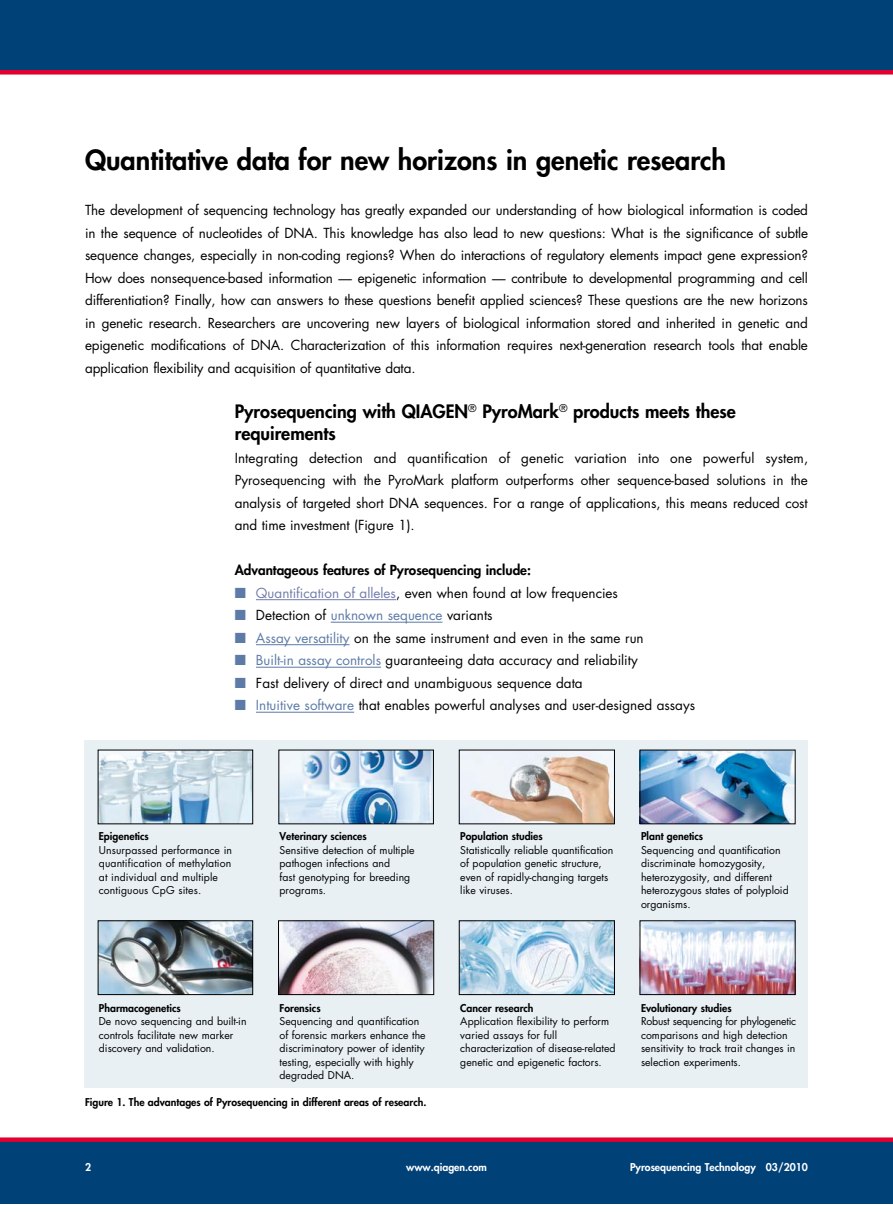
<style>
.page{position:relative;width:893px;height:1212px;background:#fff}
.page>*{position:absolute;margin:0;border:0;box-sizing:border-box;transform-origin:0 0}
.A4_Heading_1{font:800 27px "Futura";color:#000}
.t1{font:800 18px "Futura";color:#000}
.A4_Heading_1-2{font:13.5px/22.5px "Futura";letter-spacing:-.01em;color:#000;text-align:justify}
.A4_Copy_Bullet{font:13.5px "Futura";color:#000}
.A4_Copy{font:13.5px/22.5px "Futura";letter-spacing:-.005em;color:#000;text-align:justify}
.A4_Copy-2{font:800 13.5px "Futura";color:#000}
.A4_Figure_Footnote{font:10.5px/13.5px "Futura";color:#000}
.A4_Figure_Footnote-2{font:800 10.5px "Futura";color:#000}
.A4_Running_Title_Pag{font:800 10.5px "Futura";color:#fff}
.s1{color:#5d7ba6}
.s2{color:#727dac}
.s3{font-weight:800}
</style>
<div class="page">
<div style="left:85px;top:740px;width:723px;height:348px;background:#e8f0f4"></div>
<div style="left:0;top:0;width:893px;height:72px;background:#004178"></div>
<div style="left:0;top:70px;width:893px;height:5px;background:#e20030"></div>
<div style="left:0;top:1140px;width:893px;height:63px;background:#004178"></div>
<div style="left:0;top:1137px;width:893px;height:5px;background:#e20030"></div>
<hr style="left:256px;top:599px;width:140px;height:1px;background:#727dac">
<hr style="left:331px;top:622px;width:111px;height:1px;background:#5d7ba6">
<hr style="left:256px;top:644px;width:94px;height:1px;background:#5d7ba6">
<hr style="left:256px;top:667px;width:125px;height:1px;background:#5d7ba6">
<hr style="left:256px;top:712px;width:98px;height:1px;background:#5d7ba6">
<img style="left:280px;top:922px;width:152px;height:71px">
<div style="left:278px;top:920px;width:156px;height:75px;border:1px solid #000"></div>
<img style="left:100px;top:752px;width:151px;height:70px">
<img style="left:461px;top:922px;width:152px;height:71px">
<div style="left:459px;top:920px;width:156px;height:75px;border:1px solid #000"></div>
<img style="left:642px;top:922px;width:151px;height:71px">
<div style="left:640px;top:920px;width:155px;height:75px;border:1px solid #000"></div>
<img style="left:100px;top:922px;width:151px;height:71px">
<div style="left:98px;top:920px;width:155px;height:75px;border:1px solid #000"></div>
<img style="left:642px;top:752px;width:151px;height:70px">
<img style="left:469px;top:752px;width:144px;height:70px">
<img style="left:281px;top:752px;width:151px;height:70px">
<p class="A4_Heading_1" style="left:85px;top:142px;width:643px">Quantitative data for new horizons in genetic research</p>
<p class="A4_Heading_1-2" style="left:85px;top:199px;width:724px">The development of sequencing technology has greatly expanded our understanding of how biological information is coded in the sequence of nucleotides of DNA. This knowledge has also lead to new questions: What is the significance of subtle sequence changes, especially in non-coding regions? When do interactions of regulatory elements impact gene expression?<br>How does nonsequence-based information — epigenetic information — contribute to developmental programming and cell differentiation? Finally, how can answers to these questions benefit applied sciences? These questions are the new horizons in genetic research. Researchers are uncovering new layers of biological information stored and inherited in genetic and epigenetic modifications of DNA. Characterization of this information requires next-generation research tools that enable application flexibility and acquisition of quantitative data.</p>
<p class="t1" style="left:235px;top:399px;width:503px">Pyrosequencing with QIAGEN<sup>®</sup> PyroMark<sup>®</sup> products meets these</p>
<p class="t1" style="left:235px;top:421px;width:103px">requirements</p>
<p class="A4_Copy" style="left:235px;top:446px;width:575px">Integrating detection and quantification of genetic variation into one powerful system, Pyrosequencing with the PyroMark platform outperforms other sequence-based solutions in the analysis of targeted short DNA sequences. For a range of applications, this means reduced cost and time investment (Figure 1).</p>
<p class="A4_Copy-2" style="left:235px;top:561px;width:298px">Advantageous features of Pyrosequencing include:</p>
<p class="A4_Copy_Bullet" style="left:235px;top:583px;width:385px"><span class="s1">■</span> <span class="s2">Quantification of alleles</span>, even when found at low frequencies</p>
<p class="A4_Copy_Bullet" style="left:235px;top:606px;width:259px"><span class="s1">■</span> Detection of <span class="s1">unknown sequence</span> variants</p>
<p class="A4_Copy_Bullet" style="left:235px;top:628px;width:410px"><span class="s1">■ Assay versatility</span> on the same instrument and even in the same run</p>
<p class="A4_Copy_Bullet" style="left:235px;top:651px;width:405px"><span class="s1">■ Built-in assay controls</span> guaranteeing data accuracy and reliability</p>
<p class="A4_Copy_Bullet" style="left:235px;top:673px;width:350px"><span class="s1">■</span> Fast delivery of direct and unambiguous sequence data</p>
<p class="A4_Copy_Bullet" style="left:235px;top:696px;width:462px"><span class="s1">■ Intuitive software</span> that enables powerful analyses and user-designed assays</p>
<p class="A4_Figure_Footnote" style="left:99px;top:829px;width:135px"><span class="s3">Epigenetics<br></span>Unsurpassed performance in quantification of methylation at individual and multiple contiguous CpG sites.</p>
<p class="A4_Figure_Footnote" style="left:280px;top:829px;width:137px"><span class="s3">Veterinary sciences<br></span>Sensitive detection of multiple pathogen infections and<br>fast genotyping for breeding programs.</p>
<p class="A4_Figure_Footnote" style="left:460px;top:829px;width:155px"><span class="s3">Population studies<br></span>Statistically reliable quantification of population genetic structure, even of rapidly-changing targets like viruses.</p>
<p class="A4_Figure_Footnote" style="left:641px;top:829px;width:149px"><span class="s3">Plant genetics<br></span>Sequencing and quantification discriminate homozygosity, heterozygosity, and different heterozygous states of polyploid organisms.</p>
<p class="A4_Figure_Footnote" style="left:99px;top:1001px;width:149px"><span class="s3">Pharmacogenetics<br></span>De novo sequencing and built-in controls facilitate new marker discovery and validation.</p>
<p class="A4_Figure_Footnote" style="left:280px;top:1001px;width:148px"><span class="s3">Forensics<br></span>Sequencing and quantification of forensic markers enhance the discriminatory power of identity testing, especially with highly degraded DNA.</p>
<p class="A4_Figure_Footnote-2" style="left:85px;top:1095px;width:343px">Figure 1. The advantages of Pyrosequencing in different areas of research.</p>
<p class="A4_Figure_Footnote" style="left:460px;top:1001px;width:157px"><span class="s3">Cancer research<br></span>Application flexibility to perform varied assays for full characterization of disease-related genetic and epigenetic factors.</p>
<p class="A4_Figure_Footnote" style="left:641px;top:1001px;width:157px"><span class="s3">Evolutionary studies<br></span>Robust sequencing for phylogenetic comparisons and high detection sensitivity to track trait changes in selection experiments.</p>
<p class="A4_Running_Title_Pag" style="left:85px;top:1159px;width:8px">2</p>
<p class="A4_Running_Title_Pag" style="left:406px;top:1159px;width:82px">www.qiagen.com</p>
<p class="A4_Running_Title_Pag" style="left:630px;top:1159px;width:179px">Pyrosequencing Technology 03/2010</p>
</div>
